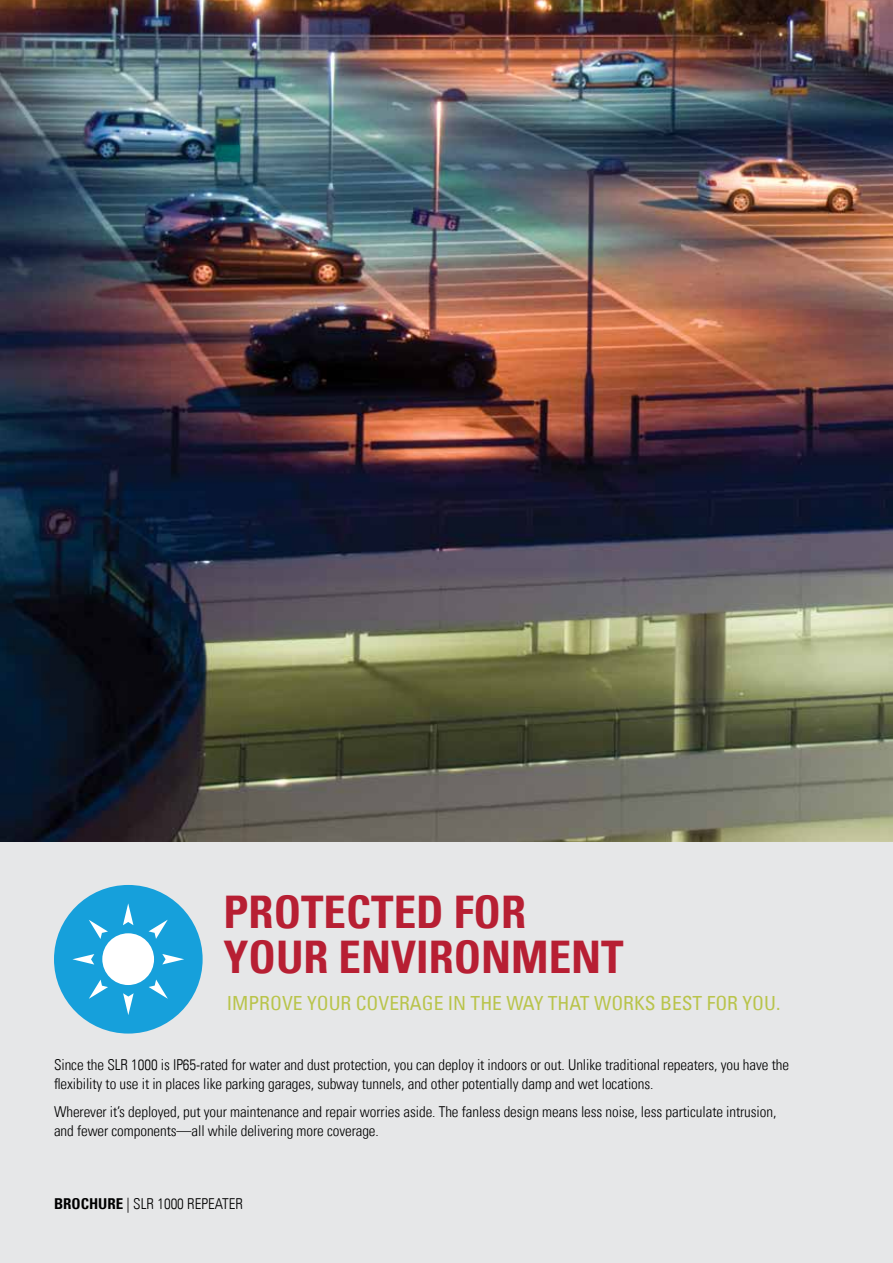
<style>
.page{position:relative;width:893px;height:1263px;background:#e6e7e8}
.page>*{position:absolute;margin:0;border:0;box-sizing:border-box;transform-origin:0 0}
.t1{font:700 condensed 45px/45px "Univers LT";color:#b71f33}
.t2{font:condensed 19.5px "Univers LT";color:#b9c44b}
.t3{font:300 condensed 15px/19.2px "Univers LT";letter-spacing:-.005em;color:#000}
.s1{font-weight:700}
</style>
<div class="page">
<img style="left:0;top:0;width:893px;height:842px">
<div style="left:54px;top:885px;width:149px;height:148px;background:#16a0db;border-radius:50%"></div>
<div style="left:102px;top:933px;width:52px;height:52px;background:#fff;border-radius:50%"></div>
<svg style="left:123px;top:903px;width:10px;height:22px"></svg>
<svg style="left:149px;top:919px;width:19px;height:20px"></svg>
<svg style="left:162px;top:954px;width:22px;height:10px"></svg>
<svg style="left:149px;top:979px;width:19px;height:20px"></svg>
<svg style="left:123px;top:993px;width:11px;height:22px"></svg>
<svg style="left:89px;top:979px;width:19px;height:20px"></svg>
<svg style="left:72px;top:954px;width:22px;height:10px"></svg>
<svg style="left:89px;top:920px;width:19px;height:19px"></svg>
<h1 class="t1" style="left:224px;top:890px;width:402px">PROTECTED FOR<br>YOUR ENVIRONMENT</h1>
<h2 class="t2" style="left:227px;top:991px;width:555px">IMPROVE YOUR COVERAGE IN THE WAY THAT WORKS BEST FOR YOU.</h2>
<p class="t3" style="left:54px;top:1055px;width:736px">Since the SLR 1000 is IP65-rated for water and dust protection, you can deploy it indoors or out. Unlike traditional repeaters, you have the flexibility to use it in places like parking garages, subway tunnels, and other potentially damp and wet locations.</p>
<p class="t3" style="left:54px;top:1102px;width:724px">Wherever it’s deployed, put your maintenance and repair worries aside. The fanless design means less noise, less particulate intrusion, and fewer components—all while delivering more coverage.</p>
<p class="t3" style="left:54px;top:1194px;width:190px"><span class="s1">BROCHURE</span> | SLR 1000 REPEATER</p>
</div>
